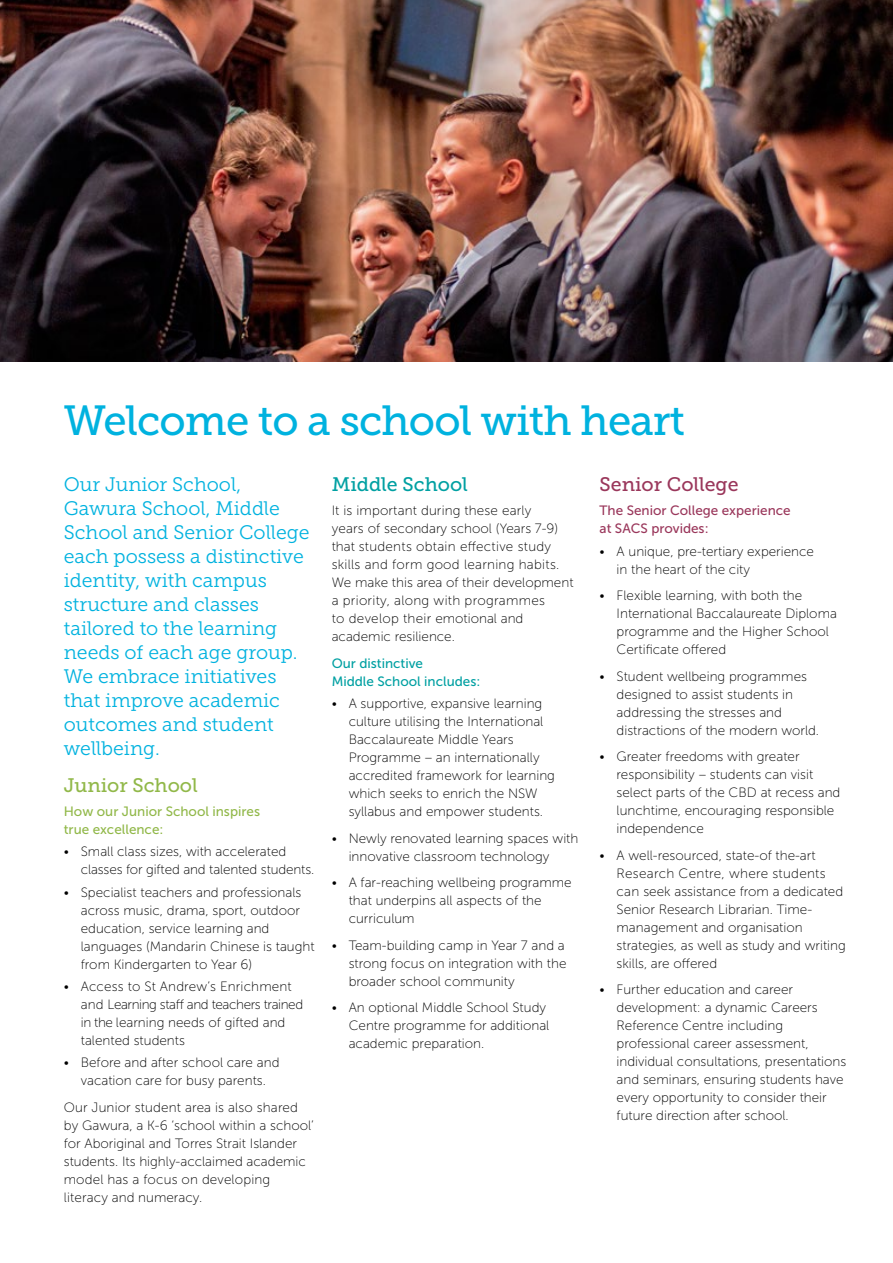
<style>
.page{position:relative;width:893px;height:1263px;background:#fff}
.page>*{position:absolute;margin:0;border:0;box-sizing:border-box;transform-origin:0 0}
.t1{font:42px "Museo Slab 500";letter-spacing:-.02em;color:#00b2df}
.t2{font:19.5px/24px "Museo Slab 300";color:#00b2df}
.t3{font:19.5px "Museo Slab 500";color:#9a375b}
.t4{font:19.5px "Museo Slab 500";color:#91b849}
.t5{font:19.5px "Museo Slab 500";color:#00a0a2}
.t6{font:13.5px/18px "Museo Sans 100";color:#000}
.t7{font:13.5px/18px "Museo Sans 500";color:#91b849}
.t8{font:13.5px/18px "Museo Sans 500";color:#9a375b}
.t9{font:13.5px/18px "Museo Sans 500";color:#00a0a2}
</style>
<div class="page">
<img style="left:0;top:0;width:893px;height:361px">
<h1 class="t1" style="left:64px;top:398px;width:623px">Welcome to a school with heart</h1>
<p class="t2" style="left:64px;top:472px;width:247px">Our Junior School,<br>Gawura School, Middle<br>School and Senior College each possess a distinctive identity, with campus structure and classes tailored to the learning needs of each age group.<br>We embrace initiatives that improve academic outcomes and student wellbeing.</p>
<h2 class="t4" style="left:64px;top:774px;width:136px">Junior School</h2>
<p class="t7" style="left:64px;top:802px;width:198px">How our Junior School inspires true excellence:</p>
<p class="t6" style="left:81px;top:843px;width:235px;text-indent:-17px">• Small class sizes, with accelerated classes for gifted and talented students.</p>
<p class="t6" style="left:81px;top:883px;width:235px;text-indent:-17px">• Specialist teachers and professionals across music, drama, sport, outdoor education, service learning and languages (Mandarin Chinese is taught from Kindergarten to Year 6)</p>
<p class="t6" style="left:81px;top:977px;width:224px;text-indent:-17px">• Access to St Andrew’s Enrichment and Learning staff and teachers trained in the learning needs of gifted and talented students</p>
<p class="t6" style="left:64px;top:1053px;width:217px;text-align:center">• Before and after school care and vacation care for busy parents.</p>
<p class="t6" style="left:64px;top:1098px;width:252px">Our Junior student area is also shared by Gawura, a K-6 ‘school within a school’ for Aboriginal and Torres Strait Islander students. Its highly-acclaimed academic model has a focus on developing literacy and numeracy.</p>
<h2 class="t5" style="left:332px;top:473px;width:138px">Middle School</h2>
<p class="t6" style="left:332px;top:502px;width:243px">It is important during these early<br>years of secondary school (Years 7-9) that students obtain effective study skills and form good learning habits.<br>We make this area of their development a priority, along with programmes<br>to develop their emotional and academic resilience.</p>
<p class="t9" style="left:332px;top:654px;width:150px">Our distinctive<br>Middle School includes:</p>
<p class="t6" style="left:349px;top:694px;width:208px;text-indent:-17px">• A supportive, expansive learning culture utilising the International<br>Baccalaureate Middle Years<br>Programme – an internationally accredited framework for learning which seeks to enrich the NSW syllabus and empower students.</p>
<p class="t6" style="left:349px;top:829px;width:231px;text-indent:-17px">• Newly renovated learning spaces with innovative classroom technology</p>
<p class="t6" style="left:349px;top:873px;width:224px;text-indent:-17px">• A far-reaching wellbeing programme that underpins all aspects of the curriculum</p>
<p class="t6" style="left:349px;top:936px;width:219px;text-align:justify;text-indent:-17px">• Team-building camp in Year 7 and a strong focus on integration with the broader school community</p>
<p class="t6" style="left:349px;top:998px;width:202px;text-indent:-17px">• An optional Middle School Study<br>Centre programme for additional academic preparation.</p>
<h2 class="t3" style="left:600px;top:473px;width:141px">Senior College</h2>
<p class="t8" style="left:600px;top:502px;width:193px">The Senior College experience at SACS provides:</p>
<p class="t6" style="left:617px;top:542px;width:199px;text-indent:-17px">• A unique, pre-tertiary experience in the heart of the city</p>
<p class="t6" style="left:617px;top:586px;width:222px;text-indent:-17px">• Flexible learning, with both the<br>International Baccalaureate Diploma programme and the Higher School<br>Certificate offered</p>
<p class="t6" style="left:617px;top:667px;width:204px;text-indent:-17px">• Student wellbeing programmes designed to assist students in addressing the stresses and distractions of the modern world.</p>
<p class="t6" style="left:617px;top:747px;width:225px;text-indent:-17px">• Greater freedoms with greater responsibility – students can visit select parts of the CBD at recess and lunchtime, encouraging responsible independence</p>
<p class="t6" style="left:617px;top:846px;width:231px;text-indent:-17px">• A well-resourced, state-of the-art Research Centre, where students can seek assistance from a dedicated Senior Research Librarian. Time&shy;management and organisation strategies, as well as study and writing skills, are offered</p>
<p class="t6" style="left:617px;top:980px;width:231px;text-indent:-17px">• Further education and career development: a dynamic Careers Reference Centre including professional career assessment, individual consultations, presentations and seminars, ensuring students have every opportunity to consider their future direction after school.</p>
</div>
